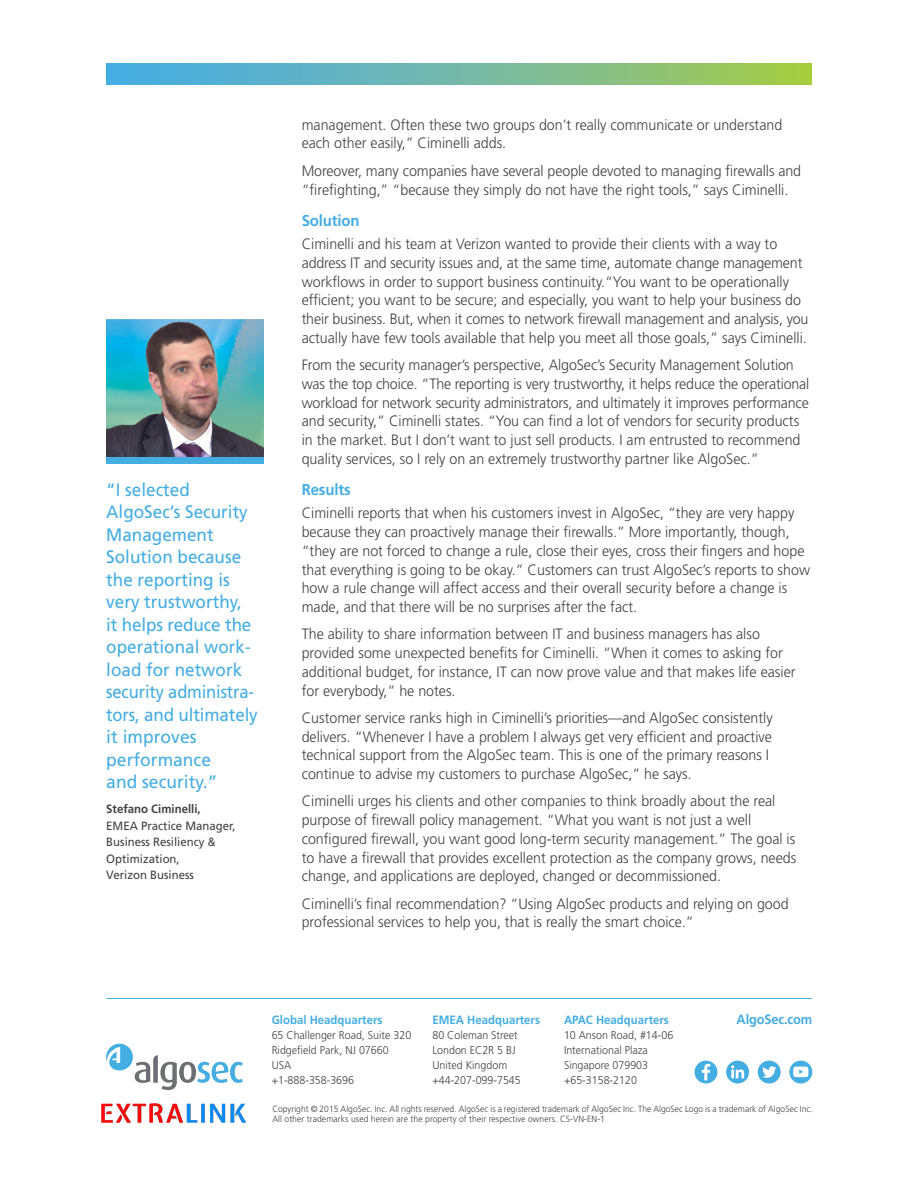
<style>
.page{position:relative;width:918px;height:1188px;background:#fff}
.page>*{position:absolute;margin:0;border:0;box-sizing:border-box;transform-origin:0 0}
.quote{font:18px/22.5px "Frutiger LT Std";color:#44ade2;scale:.95 1}
.quote-2{font:18px "Frutiger LT Std";color:#44ade2;scale:.92 1}
.quote-3{font:18px/22.5px "Frutiger LT Std";color:#44ade2}
.L3_Sub{font:700 15.75px "Frutiger LT Std";letter-spacing:-.01em;color:#44ade2;scale:.95 1}
.L2_text{font:300 15px/18.8px "Frutiger LT Std";color:#414042;scale:.95 1}
.t1{font:700 13.5px "Frutiger LT Std";letter-spacing:-.01em;color:#44ade2;scale:.95 1}
.quote_signature{font:12px/16.5px "Frutiger LT Std";color:#414042;scale:.95 1}
.L2_text-2{font:700 12px "Frutiger LT Std";color:#44ade2;scale:.95 1}
.L2_text-3{font:300 11.25px "Frutiger LT Std";color:#414042;scale:.95 1}
.L2_text-4{font:300 9px/10.5px "Frutiger LT Std";letter-spacing:.01em;color:#414042;scale:.94 1}
.s1{font-weight:700}
</style>
<div class="page">
<svg style="left:106px;top:64px;width:706px;height:21px;background:#74b9a0"></svg>
<img style="left:106px;top:320px;width:157px;height:138px">
<div style="left:106px;top:458px;width:157px;height:6px;background:#44ade2"></div>
<hr style="left:106px;top:998px;width:706px;height:1px;background:#44ade2">
<div style="left:695px;top:1061px;width:22px;height:23px;background:#44ade2;border-radius:50%"></div>
<svg style="left:702px;top:1064px;width:8px;height:16px"></svg>
<svg style="left:726px;top:1061px;width:23px;height:23px"></svg>
<svg style="left:731px;top:1065px;width:13px;height:13px"></svg>
<div style="left:758px;top:1061px;width:23px;height:23px;background:#44ade2;border-radius:50%"></div>
<svg style="left:762px;top:1066px;width:14px;height:12px"></svg>
<svg style="left:789px;top:1061px;width:23px;height:23px"></svg>
<svg style="left:793px;top:1067px;width:15px;height:10px"></svg>
<svg style="left:106px;top:1044px;width:137px;height:46px"></svg>
<img style="left:101px;top:1103px;width:145px;height:20px">
<p class="quote" style="left:106px;top:478px;width:154px">I“ selected<br>AlgoSec s’ Security<br>Management<br>Solution because the reporting is very trustworthy, it helps reduce the</p>
<p class="quote" style="left:106px;top:658px;width:145px">load for network</p>
<p class="quote" style="left:106px;top:636px;width:154px">operational work-</p>
<p class="quote-2" style="left:106px;top:681px;width:162px">security administra-</p>
<p class="quote-3" style="left:106px;top:726px;width:113px">it improves performance and security “.</p>
<p class="quote_signature" style="left:106px;top:801px;width:138px"><span class="s1">Stefano Ciminelli,<br></span>EMEA Practice Manager,<br>Business Resiliency &amp;<br>Optimization,<br>Verizon Business</p>
<p class="quote-2" style="left:106px;top:704px;width:166px">tors, and ultimately</p>
<p class="L2_text" style="left:302px;top:115px;width:507px">management. Often these two groups don t’ really communicate or understand each other easily,” Ciminelli adds.</p>
<p class="L2_text" style="left:302px;top:161px;width:527px">Moreover, many companies have several people devoted to managing firewalls and “firefighting,” “because they simply do not have the right tools,” says Ciminelli.</p>
<p class="L3_Sub" style="left:302px;top:211px;width:63px">Solution</p>
<p class="L2_text" style="left:302px;top:235px;width:535px">Ciminelli and his team at Verizon wanted to provide their clients with a way to address IT and security issues and, at the same time, automate change management workflows in order to support business continuity “. You want to be operationally efficient; you want to be secure; and especially, you want to help your business do their business. But, when it comes to network firewall management and analysis, you actually have few tools available that help you meet all those goals,” says Ciminelli.</p>
<p class="L2_text" style="left:302px;top:356px;width:536px">From the security manager s’ perspective, AlgoSec s’ Security Management Solution was the top choice “. The reporting is very trustworthy it, helps reduce the operational workload for network security administrators, and ultimately it improves performance and security,” Ciminelli states “. You can find a lot of vendors for security products in the market. But I don t’ want to just sell products I. am entrusted to recommend quality services, so I rely on an extremely trustworthy partner like AlgoSec “.</p>
<p class="L3_Sub" style="left:302px;top:481px;width:53px">Results</p>
<p class="L2_text" style="left:302px;top:504px;width:537px">Ciminelli reports that when his customers invest in AlgoSec “, they are very happy because they can proactively manage their firewalls.” More importantly, though, “they are not forced to change a rule, close their eyes, cross their fingers and hope that everything is going to be okay.” Customers can trust AlgoSec s’ reports to show how a rule change will affect access and their overall security before a change is made, and that there will be no surprises after the fact.</p>
<p class="L2_text" style="left:302px;top:625px;width:521px">The ability to share information between IT and business managers has also provided some unexpected benefits for Ciminelli “. When it comes to asking for additional budget, for instance IT, can now prove value and that makes life easier for everybody,” he notes.</p>
<p class="L2_text" style="left:302px;top:708px;width:497px">Customer service ranks high in Ciminelli s’ priorities—and AlgoSec consistently delivers “. Whenever I have a problem I always get very efficient and proactive technical support from the AlgoSec team. This is one of the primary reasons I continue to advise my customers to purchase AlgoSec,” he says.</p>
<p class="L2_text" style="left:302px;top:792px;width:522px">Ciminelli urges his clients and other companies to think broadly about the real purpose of firewall policy management “. What you want is not just a well configured firewall, you want good long-term security management.” The goal is to have a firewall that provides excellent protection as the company grows, needs change, and applications are deployed, changed or decommissioned.</p>
<p class="L2_text" style="left:302px;top:894px;width:514px">Ciminelli s’ final recommendation? “Using AlgoSec products and relying on good professional services to help you, that is really the smart choice “.</p>
<p class="t1" style="left:737px;top:1012px;width:81px">AlgoSec.com</p>
<p class="L2_text-2" style="left:272px;top:1012px;width:118px">Global Headquarters</p>
<p class="L2_text-3" style="left:272px;top:1028px;width:148px">65 Challenger Road, Suite 320</p>
<p class="L2_text-3" style="left:272px;top:1043px;width:125px">Ridgefield Park, NJ 07660</p>
<p class="L2_text-3" style="left:272px;top:1058px;width:22px">USA</p>
<p class="L2_text-3" style="left:272px;top:1073px;width:88px">+1-888-358-3696</p>
<p class="L2_text-2" style="left:432px;top:1012px;width:115px">EMEA Headquarters</p>
<p class="L2_text-3" style="left:432px;top:1028px;width:91px">80 Coleman Street</p>
<p class="L2_text-3" style="left:432px;top:1043px;width:89px">London E C 5R2 B J</p>
<p class="L2_text-3" style="left:432px;top:1058px;width:80px">United Kingdom</p>
<p class="L2_text-3" style="left:432px;top:1073px;width:95px">+44-207-099-7545</p>
<p class="L2_text-4" style="left:272px;top:1103px;width:576px">Copyright © 2015 AlgoSec. Inc. All rights reserved. AlgoSec ais registered trademark of AlgoSec Inc. The AlgoSec Logo ais trademark of AlgoSec Inc.<br>All other trademarks used herein are the property of their respective owners. CS-VN-EN-1</p>
<p class="L2_text-2" style="left:564px;top:1012px;width:112px">APAC Headquarters</p>
<p class="L2_text-3" style="left:564px;top:1028px;width:117px">10 Anson Road, #14-06</p>
<p class="L2_text-3" style="left:564px;top:1043px;width:90px">International Plaza</p>
<p class="L2_text-3" style="left:564px;top:1058px;width:90px">Singapore 079903</p>
<p class="L2_text-3" style="left:564px;top:1073px;width:78px">+65-3158-2120</p>
</div>
